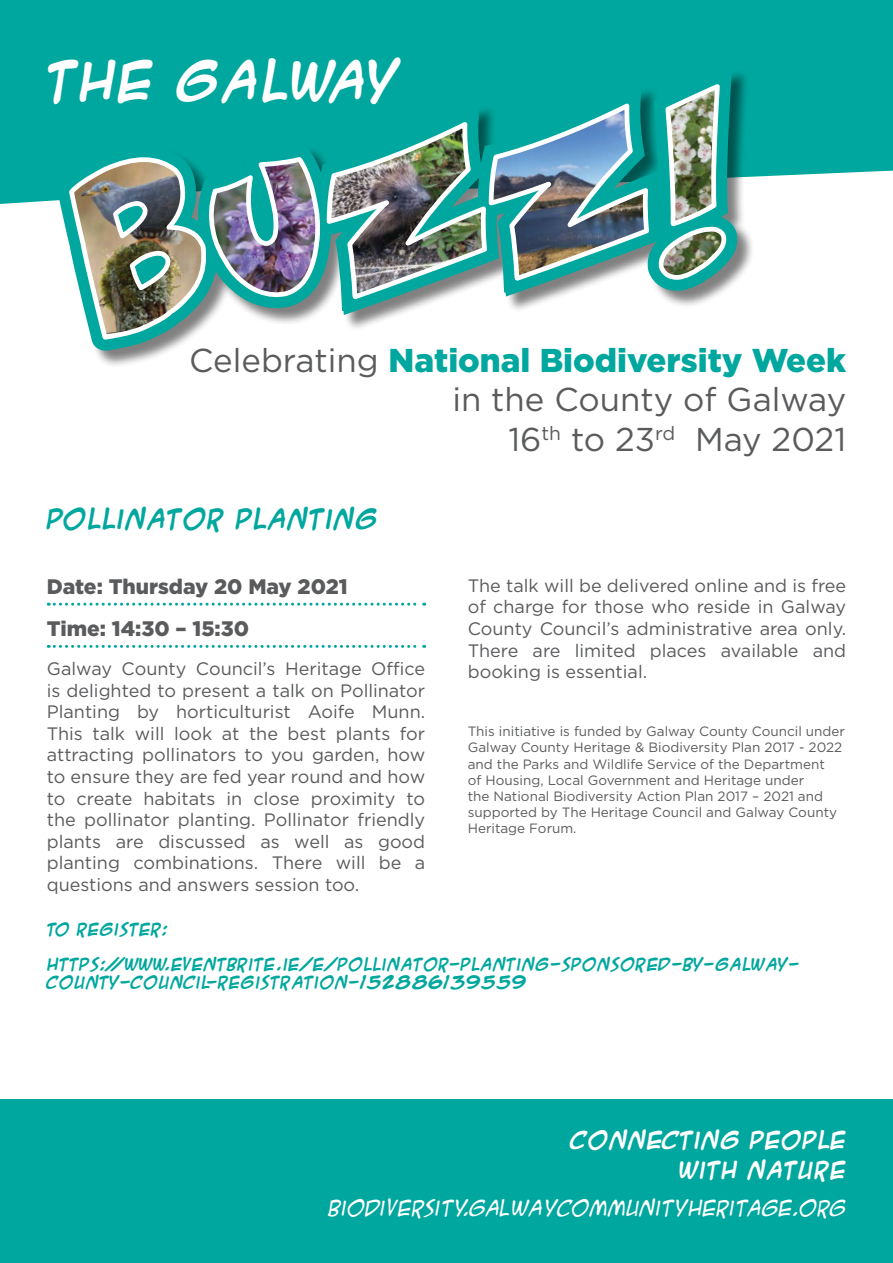
<style>
.page{position:relative;width:893px;height:1263px;background:#fff}
.page>*{position:absolute;margin:0;border:0;box-sizing:border-box;transform-origin:0 0}
.t1{font:700 47.55px "ACME Secret Agent";color:#fff}
.t2{font:33px/39.6px "Gotham";color:#5a5b5d;text-align:right}
.t3{font:700 24px "ACME Secret Agent";color:#00a79e}
.t4{font:italic 21px "ACME Secret Agent";color:#fff}
.t5{font:900 21px/42.2px "Gotham";color:#5a5b5d}
.t6{font:700 21px/30px "ACME Secret Agent";color:#fff;text-align:right}
.t7{font:18px/21.6px "Gotham";color:#5a5b5d;text-align:justify}
.t8{font:700 15px/18px "ACME Secret Agent";color:#00a79e}
.t9{font:13.5px/16.2px "Gotham";color:#5a5b5d}
.s1{font-weight:900;color:#00a79e}
</style>
<div class="page">
<div style="left:0;top:0;width:893px;height:204px;background:#00a79e"></div>
<div style="left:58px;top:68px;width:696px;height:300px;background:#000;opacity:.5"></div>
<svg style="left:57px;top:66px;width:681px;height:285px;fill:#00a79e"></svg>
<img style="left:66px;top:154px;width:252px;height:183px">
<img style="left:324px;top:79px;width:406px;height:224px">
<div style="left:0;top:1099px;width:893px;height:164px;background:#00a79e"></div>
<svg style="left:48px;top:603px;width:377px;height:3px"></svg>
<svg style="left:48px;top:645px;width:377px;height:3px"></svg>
<h1 class="t1" style="left:46px;top:42px;width:356px">THE GALWAY</h1>
<h2 class="t2" style="left:189px;top:339px;width:658px">Celebrating <span class="s1">National Biodiversity Week </span>in the County of Galway<br>16<sup>th</sup> to 23<sup>rd</sup> May 2021</h2>
<h3 class="t3" style="left:47px;top:499px;width:333px">POLLINATOR PLANTING</h3>
<p class="t7" style="left:468px;top:574px;width:380px">The talk will be delivered online and is free of charge for those who reside in Galway County Council’s administrative area only.<br>There are limited places available and booking is essential.</p>
<p class="t5" style="left:47px;top:565px;width:302px">Date: Thursday 20 May 2021<br>Time: 14:30 – 15:30</p>
<p class="t7" style="left:47px;top:657px;width:380px">Galway County Council’s Heritage Office is delighted to present a talk on Pollinator Planting by horticulturist Aoife Munn.<br>This talk will look at the best plants for attracting pollinators to you garden, how to ensure they are fed year round and how to create habitats in close proximity to the pollinator planting. Pollinator friendly plants are discussed as well as good planting combinations. There will be a questions and answers session too.</p>
<p class="t8" style="left:47px;top:920px;width:123px">TO REGISTER:</p>
<p class="t8" style="left:47px;top:955px;width:754px">HTTPS://WWW.EVENTBRITE.IE/E/POLLINATOR-PLANTING-SPONSORED-BY-GALWAY-<br>COUNTY-COUNCIL-REGISTRATION-152886139559</p>
<p class="t9" style="left:468px;top:723px;width:379px">This initiative is funded by Galway County Council under Galway County Heritage &amp; Biodiversity Plan 2017 - 2022 and the Parks and Wildlife Service of the Department<br>of Housing, Local Government and Heritage under<br>the National Biodiversity Action Plan 2017 – 2021 and supported by The Heritage Council and Galway County Heritage Forum.</p>
<p class="t6" style="left:571px;top:1124px;width:277px">CONNECTING PEOPLE<br>WITH NATURE</p>
<p class="t4" style="left:329px;top:1192px;width:519px">BIODIVERSITY.GALWAYCOMMUNITYHERITAGE.ORG</p>
</div>
